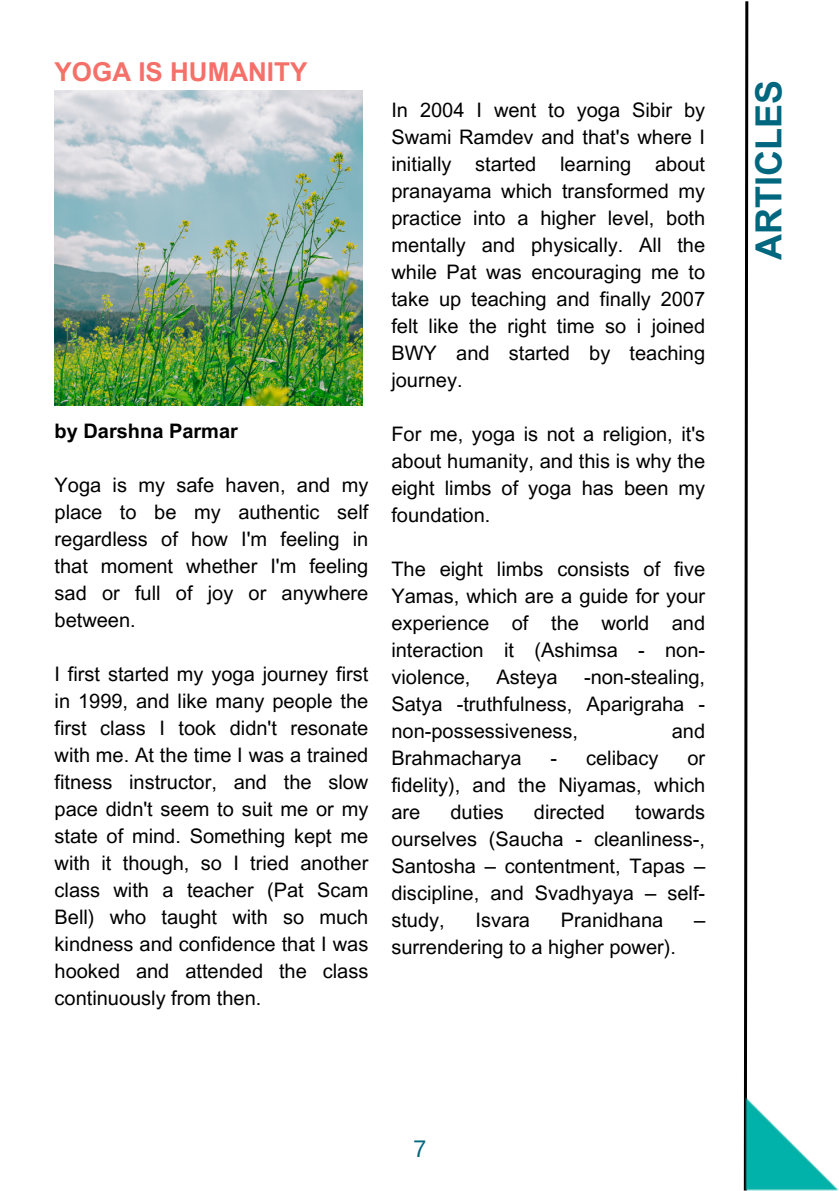
<style>
.page{position:relative;width:839px;height:1191px;background:#fff}
.page>*{position:absolute;margin:0;border:0;box-sizing:border-box;transform-origin:0 0}
.t1{font:700 36px "Arial MT Pro";color:#00677f}
.t2{font:700 26px "Arial MT Pro";color:#f47068}
.t3{font:24px "Arimo";color:#00677f}
.t4{font:20px/27px "Arial MT Pro";color:#000;text-align:justify}
.t5{font:700 20px "Arial MT Pro";color:#000}
</style>
<div class="page">
<svg style="left:743px;top:1px;width:6px;height:1190px"></svg>
<img style="left:745px;top:1095px;width:93px;height:96px">
<img style="left:55px;top:90px;width:307px;height:315px">
<p class="t2" style="left:55px;top:62px;width:254px">YOGA IS HUMANITY</p>
<p class="t5" style="left:55px;top:424px;width:185px">by Darshna Parmar</p>
<p class="t4" style="left:55px;top:474px;width:315px">Yoga is my safe haven, and my place to be my authentic self regardless of how I'm feeling in that moment whether I'm feeling sad or full of joy or anywhere between.</p>
<p class="t4" style="left:55px;top:663px;width:315px">I first started my yoga journey first in 1999, and like many people the first class I took didn't resonate with me. At the time I was a trained fitness instructor, and the slow pace didn't seem to suit me or my state of mind. Something kept me with it though, so I tried another class with a teacher (Pat Scam Bell) who taught with so much kindness and confidence that I was hooked and attended the class continuously from then.</p>
<p class="t4" style="left:391px;top:99px;width:315px">In 2004 I went to yoga Sibir by Swami Ramdev and that's where I initially started learning about pranayama which transformed my practice into a higher level, both mentally and physically. All the while Pat was encouraging me to take up teaching and finally 2007 felt like the right time so i joined BWY and started by teaching journey.</p>
<p class="t4" style="left:391px;top:423px;width:315px">For me, yoga is not a religion, it's about humanity, and this is why the eight limbs of yoga has been my foundation.</p>
<p class="t4" style="left:391px;top:558px;width:315px">The eight limbs consists of five Yamas, which are a guide for your experience of the world and interaction it (Ashimsa - non&shy;violence,</p>
<p class="t4" style="left:391px;top:666px;width:315px;text-indent:192px">-non-stealing, Satya -truthfulness, Aparigraha - non-possessiveness,</p>
<p class="t4" style="left:496px;top:666px;width:63px">Asteya</p>
<p class="t4" style="left:671px;top:720px;width:35px">and</p>
<p class="t4" style="left:391px;top:747px;width:131px">Brahmacharya</p>
<p class="t4" style="left:550px;top:747px;width:109px">- celibacy</p>
<p class="t4" style="left:391px;top:747px;width:315px;text-indent:296px">or fidelity), and the Niyamas, which are</p>
<p class="t4" style="left:391px;top:801px;width:315px;text-indent:244px">towards ourselves (Saucha - cleanliness-, Santosha – contentment, Tapas – discipline, and Svadhyaya – self&shy;study,</p>
<p class="t4" style="left:450px;top:801px;width:55px">duties</p>
<p class="t4" style="left:534px;top:801px;width:73px">directed</p>
<p class="t4" style="left:475px;top:909px;width:56px">Isvara</p>
<p class="t4" style="left:561px;top:909px;width:104px">Pranidhana</p>
<p class="t4" style="left:694px;top:909px;width:13px">–</p>
<p class="t4" style="left:391px;top:936px;width:286px">surrendering to a higher power).</p>
<p class="t1" style="left:755px;top:260px;width:181px;rotate:-90deg">ARTICLES</p>
<p class="t3" style="left:413px;top:1136px;width:15px">7</p>
</div>
